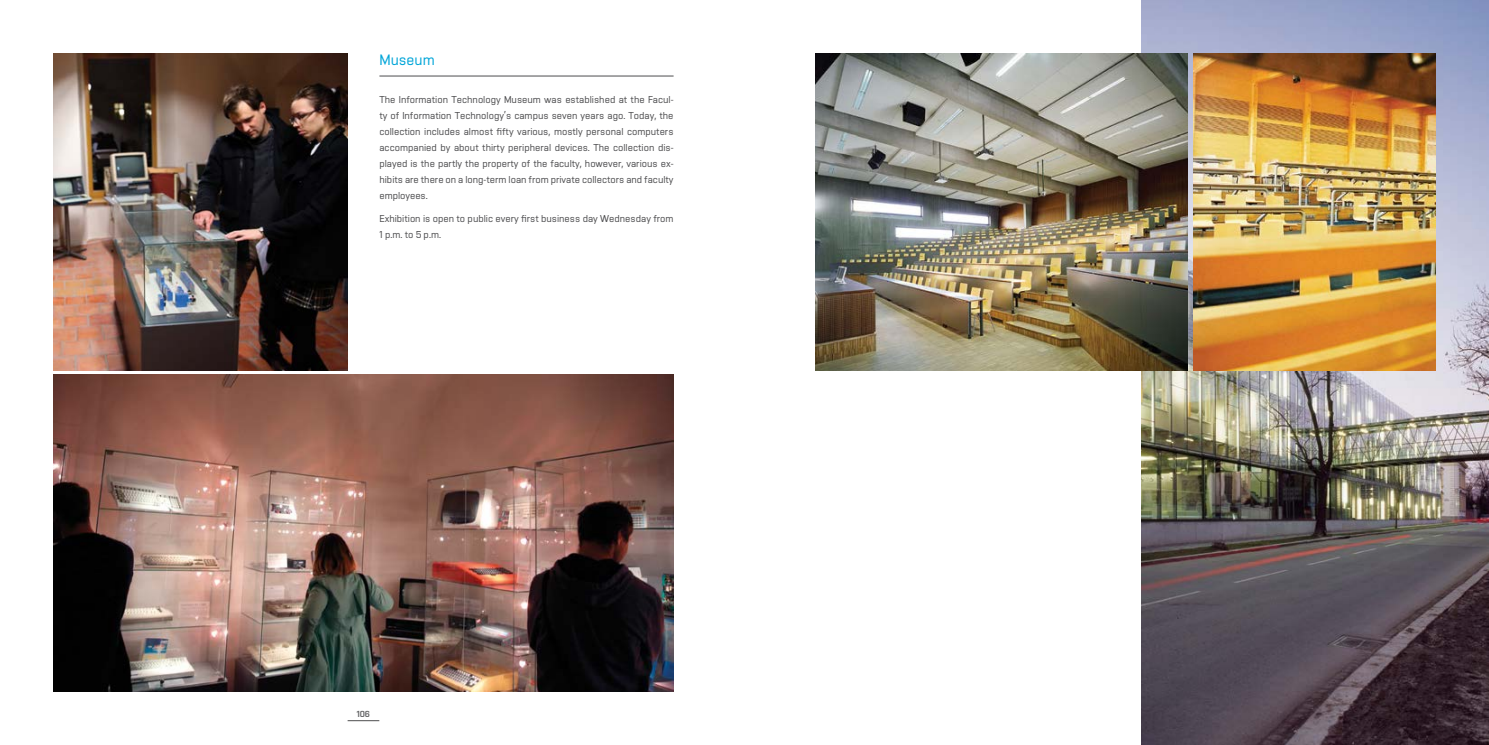
<style>
.page{position:relative;width:1489px;height:745px;background:#fff}
.page>*{position:absolute;margin:0;border:0;box-sizing:border-box;transform-origin:0 0}
.t1{font:15px "Vafle Light VUT";color:#00a5d8}
.t2{font:10px/16px "Vafle Light VUT";color:#4d4d4f;text-align:justify}
.t3{font:8.75px "Vafle VUT";color:#606163}
</style>
<div class="page">
<hr style="left:347px;top:720px;width:32px;height:1px;background:#4d4d4f">
<hr style="left:379px;top:76px;width:294px;height:1px;background:#4d4d4f">
<img style="left:53px;top:374px;width:620px;height:317px">
<img style="left:53px;top:53px;width:294px;height:317px">
<img style="left:1141px;top:0;width:347px;height:744px">
<img style="left:815px;top:53px;width:372px;height:317px">
<img style="left:1192px;top:53px;width:243px;height:317px">
<h1 class="t1" style="left:379px;top:51px;width:57px">Museum</h1>
<p class="t2" style="left:379px;top:91px;width:296px">The Information Technology Museum was established at the Facul&shy;ty of Information Technology’s campus seven years ago. Today, the collection includes almost fifty various, mostly personal computers accompanied by about thirty peripheral devices. The collection dis&shy;played is the partly the property of the faculty, however, various ex&shy;hibits are there on a long-term loan from private collectors and faculty employees.</p>
<p class="t2" style="left:379px;top:210px;width:296px">Exhibition is open to public every first business day Wednesday from<br>1 p.m. to 5 p.m.</p>
<p class="t3" style="left:357px;top:708px;width:15px">106</p>
</div>
